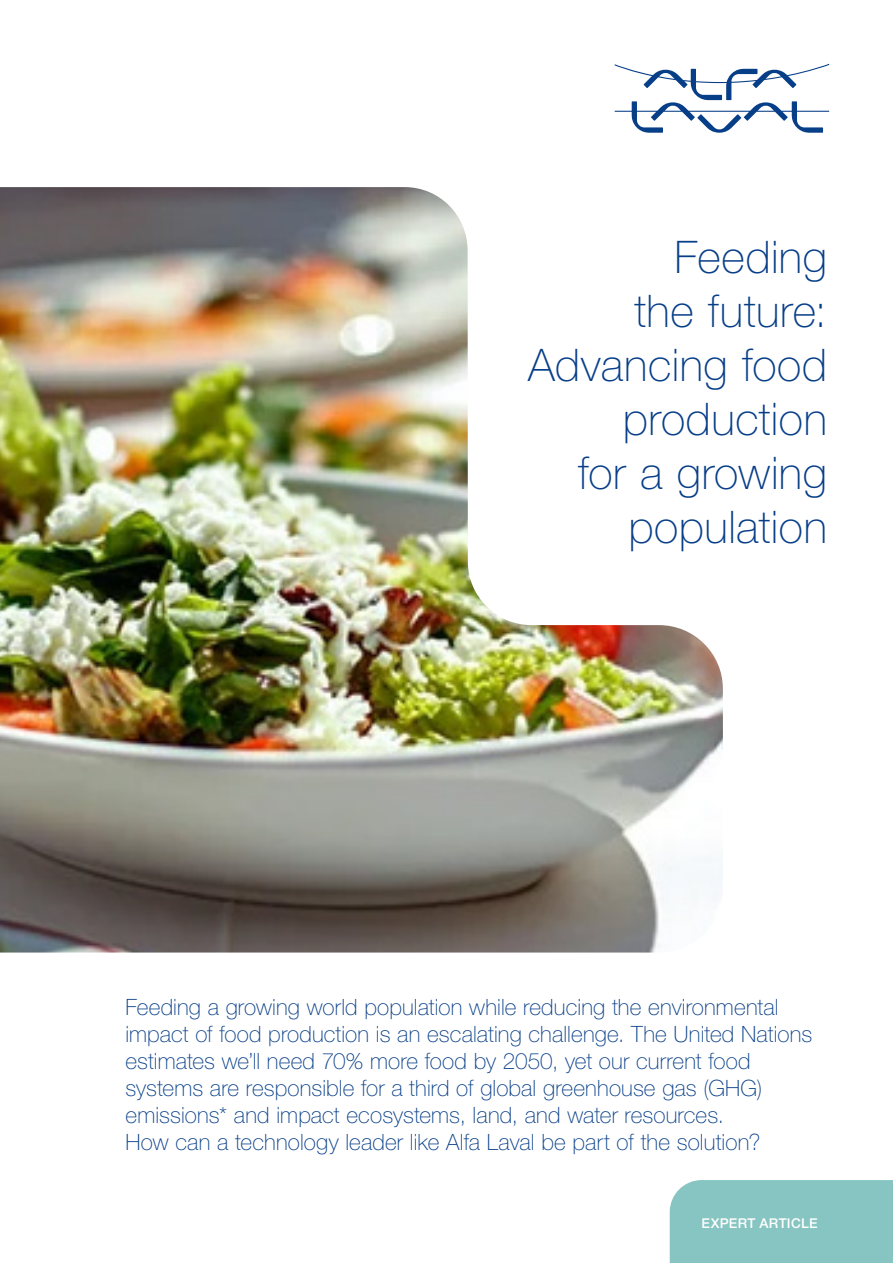
<style>
.page{position:relative;width:893px;height:1263px;background:#fff}
.page>*{position:absolute;margin:0;border:0;box-sizing:border-box;transform-origin:0 0}
.Headline_2{font:100 45px/54px "Helvetica Neue LT Std";letter-spacing:.01em;color:#073e88;text-align:right}
.Sub_headline_3{font:100 22.5px/27px "Helvetica Neue LT Std";letter-spacing:.005em;color:#073e88}
.Sub_headline_4_White{font:500 13.5px "Helvetica Neue LT Std";letter-spacing:.02em;color:#fff}
</style>
<div class="page">
<svg style="left:615px;top:64px;width:214px;height:69px"></svg>
<div style="left:670px;top:1180px;width:223px;height:83px;background:#86c5c2"></div>
<img style="left:0;top:187px;width:723px;height:765px">
<p class="Headline_2" style="left:528px;top:230px;width:300px">Feeding<br>the future:<br>Advancing food production<br>for a growing population</p>
<p class="Sub_headline_3" style="left:125px;top:994px;width:688px">Feeding a growing world population while reducing the environmental impact of food production is an escalating challenge. The United Nations estimates we’ll need 70% more food by 2050, yet our current food systems are responsible for a third of global greenhouse gas (GHG) emissions* and impact ecosystems, land, and water resources.<br>How can a technology leader like Alfa Laval be part of the solution?</p>
<p class="Sub_headline_4_White" style="left:702px;top:1215px;width:117px">EXPERT ARTICLE</p>
</div>
